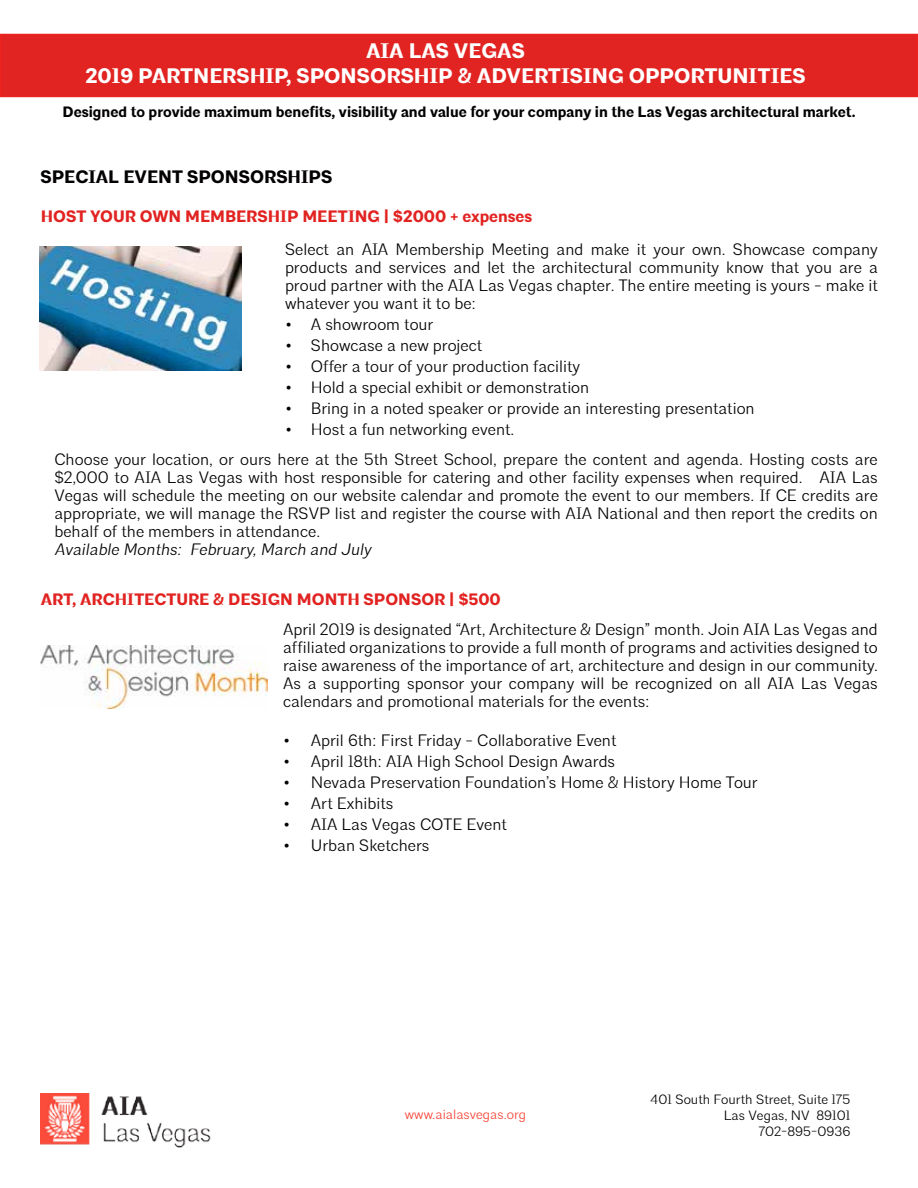
<style>
.page{position:relative;width:918px;height:1188px;background:#fff}
.page>*{position:absolute;margin:0;border:0;box-sizing:border-box;transform-origin:0 0}
.t1{font:700 21px/25.2px "Architype";color:#fff;text-align:center}
.t2{font:700 18px "Architype";color:#030000}
.t3{font:300 16.5px/18px "Architype";color:#030000;text-align:justify}
.t4{font:700 16.5px "Architype";color:#e12321}
.t5{font:italic 300 16.5px "Architype";color:#030000}
.t6{font:700 15px "Architype";color:#030000}
.t7{font:300 13.5px/16.2px "Architype";color:#030000;text-align:right}
.t8{font:300 13.5px "Architype";color:#fa4132}
</style>
<div class="page">
<div style="left:0;top:34px;width:918px;height:63px;background:#e12321;border:2px solid #ec231f"></div>
<img style="left:40px;top:1094px;width:171px;height:53px">
<img style="left:40px;top:645px;width:228px;height:64px">
<img style="left:39px;top:246px;width:203px;height:125px">
<p class="t1" style="left:85px;top:38px;width:722px">AIA LAS VEGAS<br>2019 PARTNERSHIP, SPONSORSHIP &amp; ADVERTISING OPPORTUNITIES</p>
<p class="t6" style="left:62px;top:103px;width:795px">Designed to provide maximum benefits, visibility and value for your company in the Las Vegas architectural market.</p>
<p class="t2" style="left:40px;top:166px;width:293px">SPECIAL EVENT SPONSORSHIPS</p>
<p class="t4" style="left:41px;top:206px;width:493px">HOST YOUR OWN MEMBERSHIP MEETING | $2000 + expenses</p>
<p class="t3" style="left:285px;top:240px;width:594px">Select an AIA Membership Meeting and make it your own. Showcase company products and services and let the architectural community know that you are a proud partner with the AIA Las Vegas chapter. The entire meeting is yours - make it whatever you want it to be:</p>
<p class="t3" style="left:285px;top:315px;width:150px">• A showroom tour</p>
<p class="t3" style="left:285px;top:336px;width:199px">• Showcase a new project</p>
<p class="t3" style="left:285px;top:357px;width:297px">• Offer a tour of your production facility</p>
<p class="t3" style="left:285px;top:378px;width:306px">• Hold a special exhibit or demonstration</p>
<p class="t3" style="left:285px;top:399px;width:471px">• Bring in a noted speaker or provide an interesting presentation</p>
<p class="t3" style="left:54px;top:414px;width:825px;line-height:30px;text-indent:231px">• Host a fun networking event.<br>Choose your location, or ours here at the 5th Street School, prepare the content and agenda. Hosting costs are</p>
<p class="t3" style="left:54px;top:468px;width:825px">$2,000 to AIA Las Vegas with host responsible for catering and other facility expenses when required. AIA Las Vegas will schedule the meeting on our website calendar and promote the event to our members. If CE credits are appropriate, we will manage the RSVP list and register the course with AIA National and then report the credits on behalf of the members in attendance.</p>
<p class="t5" style="left:54px;top:539px;width:318px">Available Months: February,March and July</p>
<p class="t4" style="left:41px;top:589px;width:461px">ART, ARCHITECTURE &amp; DESIGN MONTH SPONSOR | $500</p>
<p class="t3" style="left:283px;top:620px;width:596px">April 2019 is designated “Art, Architecture &amp; Design” month. Join AIA Las Vegas and affiliated organizations to provide a full month of programs and activities designed to raise awareness of the importance of art, architecture and design in our community.<br>As a supporting sponsor your company will be recognized on all AIA Las Vegas calendars and promotional materials for the events:</p>
<p class="t3" style="left:283px;top:731px;width:335px">• April 6th: First Friday - Collaborative Event</p>
<p class="t3" style="left:283px;top:752px;width:334px">• April 18th: AIA High School Design Awards</p>
<p class="t3" style="left:283px;top:773px;width:476px">• Nevada Preservation Foundation’s Home &amp; History Home Tour</p>
<p class="t3" style="left:283px;top:794px;width:112px">• Art Exhibits</p>
<p class="t3" style="left:283px;top:815px;width:225px">• AIA Las Vegas COTE Event</p>
<p class="t3" style="left:283px;top:836px;width:148px">• Urban Sketchers</p>
<p class="t8" style="left:405px;top:1106px;width:123px">www.aialasvegas.org</p>
<p class="t7" style="left:650px;top:1091px;width:202px">401 South Fourth Street, Suite 175<br>Las Vegas, NV 89101<br>702-895-0936</p>
</div>
